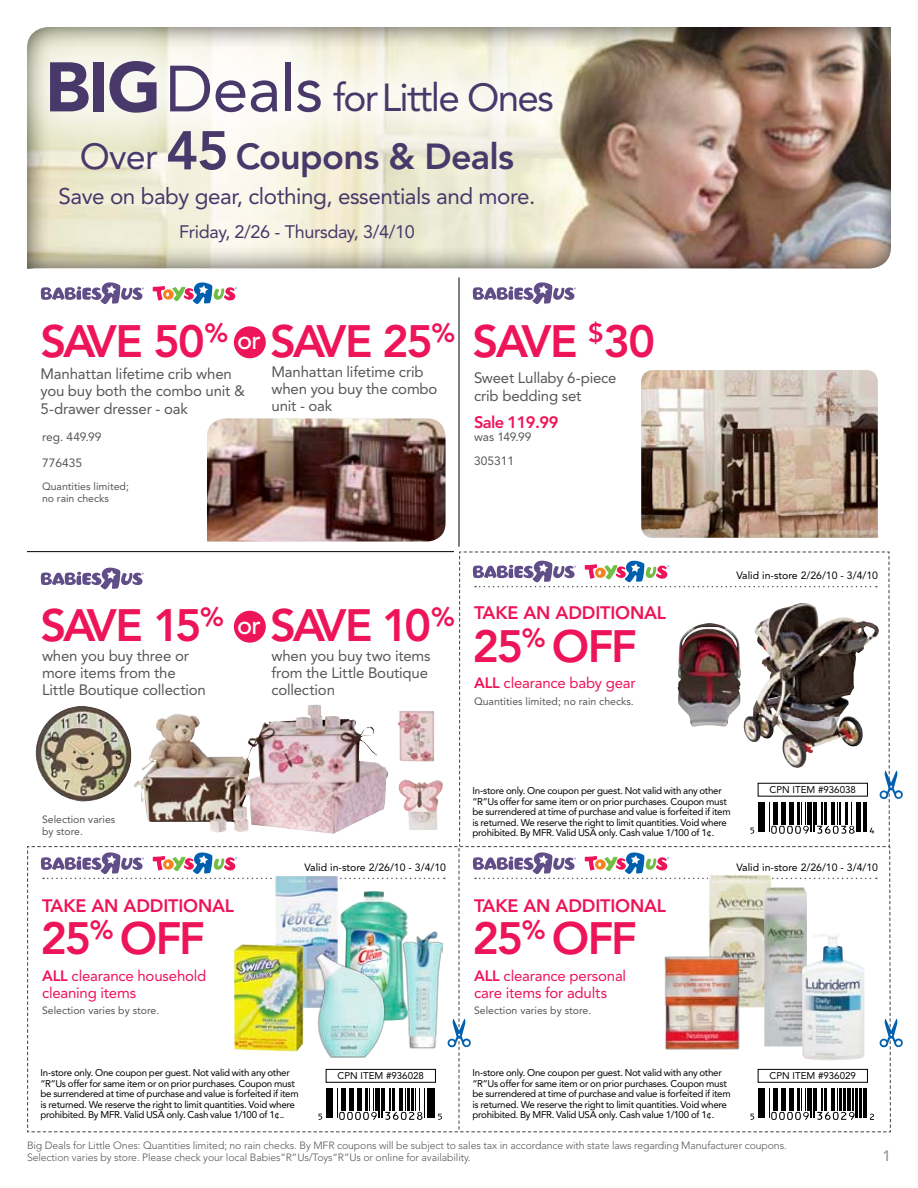
<style>
.page{position:relative;width:918px;height:1188px;background:#fff}
.page>*{position:absolute;margin:0;border:0;box-sizing:border-box;transform-origin:0 0}
.t1{font:800 45px "Avenir";letter-spacing:-.055em;color:#ee1459}
.t2{font:800 45px "Avenir";letter-spacing:-.085em;color:#ee1459}
.t3{font:38.7px "Avenir";letter-spacing:-.045em;color:#48396a}
.t4{font:800 36px "Avenir";letter-spacing:-.02em;color:#48396a}
.t5{font:22.5px "Avenir";letter-spacing:-.02em;color:#48396a}
.t6{font:800 18px "Avenir";letter-spacing:-.01em;color:#ee1459}
.t7{font:18px "Avenir";letter-spacing:-.02em;color:#48396a}
.t8{font:800 16.5px "Avenir";letter-spacing:-.035em;color:#ee1459}
.t9{font:15px/17.2px "Avenir";letter-spacing:-.015em;color:#57575b}
.t10{font:15px/17.2px "Avenir";letter-spacing:-.015em;color:#ee1459}
.t11{font:500 15px "Avenir";color:#939496}
.t12{font:12px/26.1px "Avenir";color:#57575b}
.t13{font:300 10.5px/12px "Avenir";letter-spacing:-.01em;color:#57575b}
.t14{font:10.5px/12px "Avenir";color:#57575b}
.t15{font:10.5px "Avenir LT Std";color:#000}
.t16{font:9.75px/10.5px "Avenir";letter-spacing:-.025em;color:#000}
.t17{font:9.75px "Avenir";color:#000}
.s1{font-weight:900;font-size:69.3px}
.s2{font-size:64.65px}
.s3{font-weight:400}
.s4{font-size:54px}
.s5{font-family:"Avenir LT Std";font-weight:800}
</style>
<div class="page">
<svg style="left:40px;top:282px;width:104px;height:22px"></svg>
<svg style="left:153px;top:282px;width:84px;height:22px"></svg>
<hr style="left:459px;top:278px;width:1px;height:269px;background:#000">
<div style="left:234px;top:326px;width:32px;height:32px;background:#ee1459;border-radius:50%"></div>
<img style="left:207px;top:418px;width:239px;height:124px">
<img style="left:641px;top:370px;width:237px;height:168px">
<svg style="left:472px;top:282px;width:104px;height:22px"></svg>
<div style="left:26px;top:26px;width:866px;height:245px;background:#000;opacity:.75"></div>
<div style="left:0;top:7px;width:599px;height:152px;background:#fff;opacity:.75"></div>
<svg style="left:27px;top:551px;width:876px;height:581px"></svg>
<img style="left:709px;top:875px;width:62px;height:132px">
<img style="left:654px;top:942px;width:96px;height:125px">
<img style="left:764px;top:887px;width:43px;height:160px">
<img style="left:802px;top:934px;width:63px;height:126px">
<img style="left:401px;top:932px;width:41px;height:122px">
<img style="left:276px;top:877px;width:61px;height:130px">
<img style="left:234px;top:945px;width:70px;height:106px">
<img style="left:340px;top:891px;width:68px;height:130px">
<img style="left:309px;top:950px;width:88px;height:113px">
<div style="left:234px;top:611px;width:32px;height:32px;background:#ee1459;border-radius:50%"></div>
<img style="left:678px;top:623px;width:63px;height:104px">
<img style="left:744px;top:603px;width:120px;height:165px">
<h2 class="t3" style="left:45px;top:75px;width:510px"><span class="s1">BIG</span><span class="s2">Deals</span> for Little Ones</h2>
<h3 class="t4" style="left:80px;top:136px;width:436px"><span class="s3">Over</span> <span class="s4">45</span> COUPONS &amp; DEALS</h3>
<h3 class="t5" style="left:58px;top:183px;width:479px">Save on baby gear, clothing, essentials and more.</h3>
<h3 class="t7" style="left:179px;top:222px;width:237px">Friday, 2/26 - Thursday, 3/4/10</h3>
<h1 class="t1" style="left:40px;top:315px;width:616px">SAVE 50<sup>%</sup> <sup>or</sup> SAVE 25<sup>%</sup> SAVE <sup>$</sup>30</h1>
<h3 class="t9" style="left:40px;top:365px;width:206px">Manhattan lifetime crib when you buy both the combo unit &amp;<br>5-drawer dresser - oak</h3>
<h3 class="t9" style="left:272px;top:363px;width:168px">Manhattan lifetime crib when you buy the combo unit - oak</h3>
<p class="t12" style="left:42px;top:423px;width:61px">reg. 449.99<br>776435</p>
<p class="t14" style="left:42px;top:480px;width:88px">Quantities limited; no rain checks</p>
<h3 class="t9" style="left:474px;top:370px;width:144px">Sweet Lullaby 6-piece crib bedding set</h3>
<h3 class="t8" style="left:474px;top:413px;width:86px">SALE 119.99</h3>
<p class="t12" style="left:474px;top:424px;width:59px;line-height:24.3px">was 149.99<br>305311</p>
<h1 class="t2" style="left:40px;top:599px;width:416px">SAVE 15<sup>%</sup> <sup>or</sup> SAVE 10<sup>%</sup></h1>
<h3 class="t9" style="left:42px;top:647px;width:165px">when you buy three or more items from the<br>Little Boutique collection</h3>
<h3 class="t9" style="left:272px;top:647px;width:161px">when you buy two items from the Little Boutique collection</h3>
<h3 class="t6" style="left:474px;top:602px;width:96px">TAKE AN ADD</h3>
<h3 class="t6" style="left:595px;top:602px;width:72px">ITIONAL</h3>
<h1 class="t1" style="left:473px;top:619px;width:166px">25<sup>%</sup> OFF</h1>
<h3 class="t10" style="left:474px;top:675px;width:163px"><span class="s5">ALL</span> clearance baby gear</h3>
<p class="t14" style="left:474px;top:695px;width:161px">Quantities limited; no rain checks.</p>
<p class="t15" style="left:736px;top:569px;width:143px">Valid in-store 2/26/10 - 3/4/10</p>
<p class="t14" style="left:42px;top:814px;width:75px">Selection varies by store.</p>
<h3 class="t6" style="left:42px;top:895px;width:96px">TAKE AN ADD</h3>
<h3 class="t6" style="left:163px;top:895px;width:72px">ITIONAL</h3>
<h1 class="t1" style="left:41px;top:912px;width:166px">25<sup>%</sup> OFF</h1>
<h3 class="t10" style="left:42px;top:967px;width:166px"><span class="s5">ALL</span> clearance household cleaning items</h3>
<p class="t14" style="left:42px;top:1005px;width:119px">Selection varies by store.</p>
<p class="t16" style="left:473px;top:786px;width:260px">In-store only. One coupon per guest. Not valid with any other “R”Us offer for same item or on prior purchases. Coupon must be surrendered at time of purchase and value is forfeited if item is returned. We reserve the right to limit quantities. Void where prohibited. By MFR. Valid USA only. Cash value 1/100 of 1¢.</p>
<p class="t17" style="left:770px;top:784px;width:88px">CPN ITEM #936038</p>
<p class="t15" style="left:304px;top:861px;width:143px">Valid in-store 2/26/10 - 3/4/10</p>
<p class="t15" style="left:736px;top:861px;width:143px">Valid in-store 2/26/10 - 3/4/10</p>
<h3 class="t6" style="left:474px;top:895px;width:96px">TAKE AN ADD</h3>
<h3 class="t6" style="left:595px;top:895px;width:72px">ITIONAL</h3>
<h1 class="t1" style="left:473px;top:912px;width:166px">25<sup>%</sup> OFF</h1>
<h3 class="t10" style="left:474px;top:967px;width:154px"><span class="s5">ALL</span> clearance personal care items for adults</h3>
<p class="t14" style="left:474px;top:1005px;width:119px">Selection varies by store.</p>
<p class="t16" style="left:40px;top:1068px;width:260px">In-store only. One coupon per guest. Not valid with any other “R”Us offer for same item or on prior purchases. Coupon must be surrendered at time of purchase and value is forfeited if item is returned. We reserve the right to limit quantities. Void where prohibited. By MFR. Valid USA only. Cash value 1/100 of 1¢..</p>
<p class="t16" style="left:473px;top:1068px;width:260px">In-store only. One coupon per guest. Not valid with any other “R”Us offer for same item or on prior purchases. Coupon must be surrendered at time of purchase and value is forfeited if item is returned. We reserve the right to limit quantities. Void where prohibited. By MFR. Valid USA only. Cash value 1/100 of 1¢.</p>
<p class="t17" style="left:338px;top:1070px;width:88px">CPN ITEM #936028</p>
<p class="t17" style="left:770px;top:1070px;width:88px">CPN ITEM #936029</p>
<p class="t13" style="left:27px;top:1139px;width:761px">Big Deals for Little Ones: Quantities limited; no rain checks. By MFR coupons will be subject to sales tax in accordance with state laws regarding Manufacturer coupons.<br>Selection varies by store. Please check your local Babies“R”Us/Toys“R”Us or online for availability.</p>
<h3 class="t11" style="left:883px;top:1147px;width:10px">1</h3>
</div>
